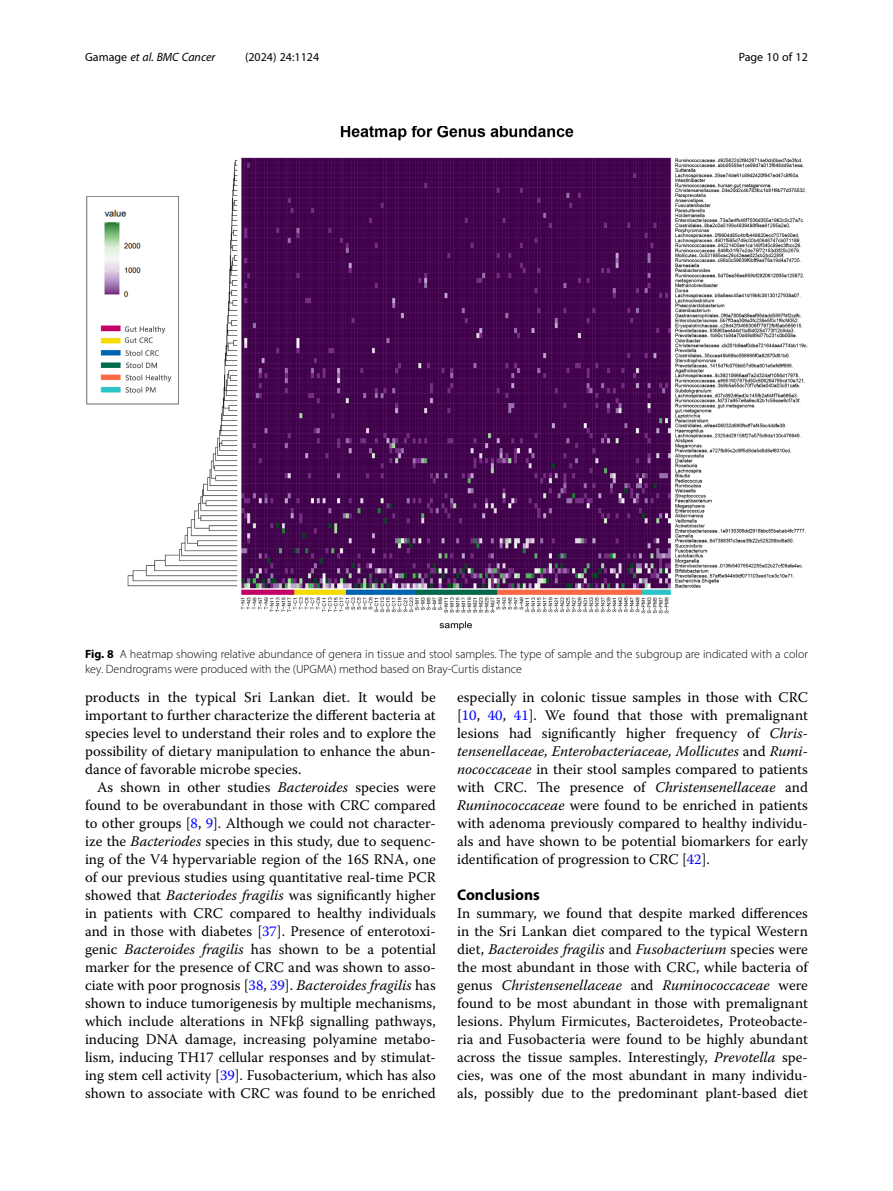
<style>
.page{position:relative;width:893px;height:1191px;background:#fff}
.page>*{position:absolute;margin:0;border:0;box-sizing:border-box;transform-origin:0 0}
.Head_1{font:700 15.45px "Myriad Pro";color:#000}
.Body_Text_Indent{font:14.7px/18px "Warnock Pro";color:#000;text-align:justify}
.Body_Text{font:14.7px/18px "Warnock Pro";color:#000;text-align:justify}
.Figure_Caption{font:300 12px/15px "Myriad Pro";color:#000}
.t1{font:12px "Myriad Pro";color:#000}
.t2{font:italic 12px "Myriad Pro";color:#000}
.s1{font-style:normal}
.s2{font-weight:700}
.s3{font-style:italic}
.s4{color:#00f}
</style>
<div class="page">
<img style="left:86px;top:126px;width:722px;height:505px">
<p class="t2" style="left:85px;top:50px;width:132px"><span class="s1">Gamage</span> et al. BMC Cancer</p>
<p class="t1" style="left:245px;top:50px;width:76px">(2024) 24:1124</p>
<p class="t1" style="left:739px;top:50px;width:71px">Page 10 of 12</p>
<p class="Figure_Caption" style="left:85px;top:646px;width:724px"><span class="s2">Fig. 8</span> A heatmap showing relative abundance of genera in tissue and stool samples. The type of sample and the subgroup are indicated with a color key. Dendrograms were produced with the (UPGMA) method based on Bray-Curtis distance</p>
<p class="Body_Text_Indent" style="left:85px;top:688px;width:352px">products in the typical Sri Lankan diet. It would be important to further characterize the different bacteria at species level to understand their roles and to explore the possibility of dietary manipulation to enhance the abun&shy;dance of favorable microbe species.</p>
<p class="Body_Text_Indent" style="left:85px;top:778px;width:352px;text-indent:12px">As shown in other studies <span class="s3">Bacteroides</span> species were found to be overabundant in those with CRC compared to other groups [<span class="s4">8</span>, <span class="s4">9</span>]. Although we could not character&shy;ize the <span class="s3">Bacteriodes</span> species in this study, due to sequenc&shy;ing of the V4 hypervariable region of the 16S RNA, one of our previous studies using quantitative real-time PCR showed that <span class="s3">Bacteriodes fragilis</span> was significantly higher in patients with CRC compared to healthy individuals and in those with diabetes [<span class="s4">37</span>]. Presence of enterotoxi&shy;genic <span class="s3">Bacteroides fragilis</span> has shown to be a potential marker for the presence of CRC and was shown to asso&shy;ciate with poor prognosis [<span class="s4">38</span>, <span class="s4">39</span>]. <span class="s3">Bacteroides fragilis</span> has shown to induce tumorigenesis by multiple mechanisms, which include alterations in NFkβ signalling pathways, inducing DNA damage, increasing polyamine metabo&shy;lism, inducing TH17 cellular responses and by stimulat&shy;ing stem cell activity [<span class="s4">39</span>]. Fusobacterium, which has also shown to associate with CRC was found to be enriched</p>
<p class="Body_Text_Indent" style="left:457px;top:688px;width:352px">especially in colonic tissue samples in those with CRC [<span class="s4">10</span>, <span class="s4">40</span>, <span class="s4">41</span>]. We found that those with premalignant lesions had significantly higher frequency of <span class="s3">Chris&shy;tensenellaceae, Enterobacteriaceae, Mollicutes</span> and <span class="s3">Rumi&shy;nococcaceae</span> in their stool samples compared to patients with CRC. The presence of <span class="s3">Christensenellaceae</span> and <span class="s3">Ruminococcaceae</span> were found to be enriched in patients with adenoma previously compared to healthy individu&shy;als and have shown to be potential biomarkers for early identification of progression to CRC [<span class="s4">42</span>].</p>
<p class="Head_1" style="left:457px;top:885px;width:84px">Conclusions</p>
<p class="Body_Text" style="left:457px;top:904px;width:352px">In summary, we found that despite marked differences in the Sri Lankan diet compared to the typical Western diet, <span class="s3">Bacteroides fragilis</span> and <span class="s3">Fusobacterium</span> species were the most abundant in those with CRC, while bacteria of genus <span class="s3">Christensenellaceae</span> and <span class="s3">Ruminococcaceae</span> were found to be most abundant in those with premalignant lesions. Phylum Firmicutes, Bacteroidetes, Proteobacte&shy;ria and Fusobacteria were found to be highly abundant across the tissue samples. Interestingly, <span class="s3">Prevotella</span> spe&shy;cies, was one of the most abundant in many individu&shy;als, possibly due to the predominant plant-based diet</p>
</div>
